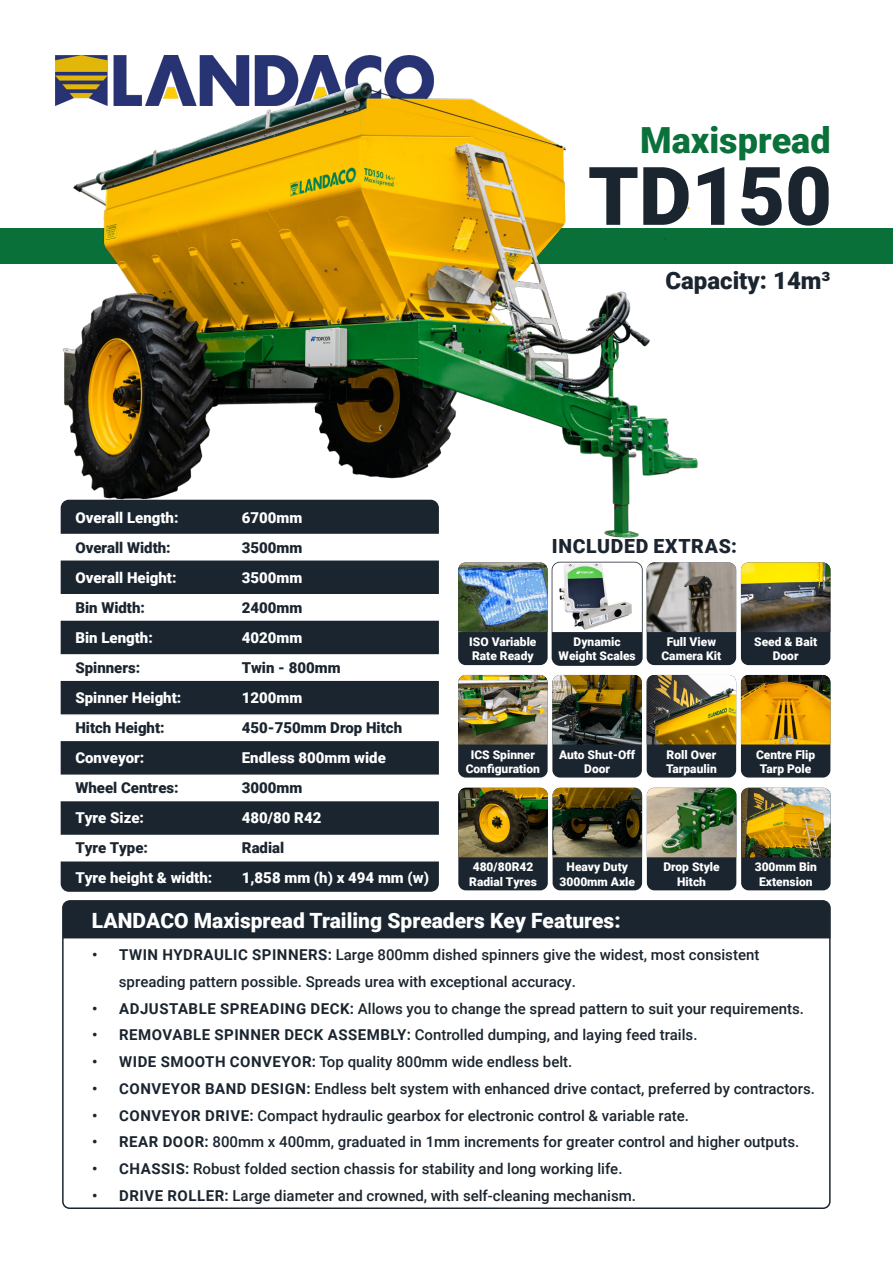
<style>
.page{position:relative;width:893px;height:1263px;background:#fff}
.page>*{position:absolute;margin:0;border:0;box-sizing:border-box;transform-origin:0 0}
.t1{font:900 81px "Roboto";color:#1b252f}
.t2{font:900 36px "Roboto";color:#0a713b}
.t3{font:900 24px "Roboto";color:#1b252f}
.Benefits{font:900 21px "Roboto";color:#fff}
.t4{font:900 19.5px "Roboto";letter-spacing:.035em;color:#1b252f}
.t5{font:500 15px/27px "Roboto";color:#1b252f}
.t6{font:900 15px "Roboto";color:#fff}
.t7{font:900 15px "Roboto";color:#1b252f}
.t8{font:900 12px/14.4px "Roboto";color:#fff;text-align:center}
.s1{font-weight:700}
</style>
<div class="page">
<img style="left:56px;top:56px;width:370px;height:5px">
<div style="left:0;top:229px;width:893px;height:35px;background:#09703a"></div>
<img style="left:36px;top:61px;width:669px;height:541px">
<div style="left:61px;top:500px;width:377px;height:391px;background:#1b252f;border-radius:7px"></div>
<div style="left:61px;top:500px;width:378px;height:392px;border:2px solid #1b252f;border-radius:7px"></div>
<div style="left:58px;top:534px;width:382px;height:26px;background:#fff"></div>
<div style="left:58px;top:714px;width:382px;height:27px;background:#fff;border:2px solid #fff"></div>
<div style="left:58px;top:774px;width:382px;height:27px;background:#fff;border:2px solid #fff"></div>
<div style="left:58px;top:835px;width:382px;height:26px;background:#fff"></div>
<div style="left:58px;top:594px;width:383px;height:27px;background:#fff;border:2px solid #fff"></div>
<div style="left:58px;top:654px;width:382px;height:27px;background:#fff;border:2px solid #fff"></div>
<div style="left:65px;top:903px;width:763px;height:36px;background:#1b252f"></div>
<div style="left:62px;top:900px;width:769px;height:309px;border:2px solid #1b252f;border-radius:7px"></div>
<div style="left:458px;top:562px;width:90px;height:103px;background:#1b252f;border-radius:8px"></div>
<img style="left:458px;top:562px;width:90px;height:70px">
<div style="left:552px;top:562px;width:90px;height:103px;background:#1b252f;border-radius:8px"></div>
<div style="left:552px;top:562px;width:91px;height:104px;border:2px solid #1b252f;border-radius:8px"></div>
<img style="left:552px;top:562px;width:90px;height:70px">
<div style="left:647px;top:562px;width:89px;height:103px;background:#1b252f;border-radius:8px"></div>
<img style="left:647px;top:562px;width:89px;height:70px">
<div style="left:741px;top:562px;width:89px;height:103px;background:#1b252f;border-radius:8px"></div>
<img style="left:741px;top:562px;width:89px;height:70px">
<div style="left:458px;top:675px;width:90px;height:102px;background:#1b252f;border-radius:8px"></div>
<img style="left:458px;top:675px;width:90px;height:69px">
<div style="left:552px;top:675px;width:90px;height:102px;background:#1b252f;border-radius:8px"></div>
<img style="left:552px;top:675px;width:90px;height:69px">
<div style="left:647px;top:675px;width:89px;height:102px;background:#1b252f;border-radius:8px"></div>
<img style="left:647px;top:675px;width:89px;height:69px">
<div style="left:741px;top:675px;width:89px;height:102px;background:#1b252f;border-radius:8px"></div>
<img style="left:741px;top:675px;width:89px;height:69px">
<div style="left:458px;top:788px;width:90px;height:102px;background:#1b252f;border-radius:8px"></div>
<img style="left:458px;top:788px;width:90px;height:69px">
<div style="left:553px;top:788px;width:89px;height:102px;background:#1b252f;border-radius:8px"></div>
<img style="left:553px;top:788px;width:89px;height:69px">
<div style="left:647px;top:788px;width:89px;height:102px;background:#1b252f;border-radius:8px"></div>
<img style="left:647px;top:788px;width:89px;height:69px">
<div style="left:741px;top:788px;width:90px;height:102px;background:#1b252f;border-radius:8px"></div>
<img style="left:741px;top:788px;width:90px;height:69px">
<p class="t2" style="left:640px;top:115px;width:192px">Maxispread</p>
<p class="t1" style="left:588px;top:139px;width:246px">TD150</p>
<p class="t3" style="left:665px;top:263px;width:167px">Capacity: 14m³</p>
<p class="t6" style="left:75px;top:507px;width:105px">Overall Length:</p>
<p class="t7" style="left:75px;top:537px;width:97px">Overall Width:</p>
<p class="t6" style="left:75px;top:567px;width:103px">Overall Height:</p>
<p class="t7" style="left:75px;top:597px;width:71px">Bin Width:</p>
<p class="t6" style="left:75px;top:627px;width:79px">Bin Length:</p>
<p class="t7" style="left:75px;top:657px;width:66px">Spinners:</p>
<p class="t6" style="left:75px;top:687px;width:108px">Spinner Height:</p>
<p class="t7" style="left:75px;top:717px;width:91px">Hitch Height:</p>
<p class="t6" style="left:75px;top:747px;width:71px">Conveyor:</p>
<p class="t7" style="left:75px;top:777px;width:105px">Wheel Centres:</p>
<p class="t6" style="left:75px;top:807px;width:70px">Tyre Size:</p>
<p class="t7" style="left:75px;top:837px;width:74px">Tyre Type:</p>
<p class="t6" style="left:75px;top:867px;width:138px">Tyre height &amp; width:</p>
<p class="t6" style="left:242px;top:507px;width:62px">6700mm</p>
<p class="t7" style="left:242px;top:537px;width:62px">3500mm</p>
<p class="t6" style="left:242px;top:567px;width:62px">3500mm</p>
<p class="t7" style="left:242px;top:597px;width:62px">2400mm</p>
<p class="t6" style="left:242px;top:627px;width:62px">4020mm</p>
<p class="t7" style="left:242px;top:657px;width:100px">Twin - 800mm</p>
<p class="t6" style="left:242px;top:687px;width:62px">1200mm</p>
<p class="t7" style="left:242px;top:717px;width:162px">450-750mm Drop Hitch</p>
<p class="t6" style="left:242px;top:747px;width:145px">Endless 800mm wide</p>
<p class="t7" style="left:242px;top:777px;width:62px">3000mm</p>
<p class="t6" style="left:242px;top:807px;width:81px">480/80 R42</p>
<p class="t7" style="left:242px;top:837px;width:44px">Radial</p>
<p class="t6" style="left:242px;top:867px;width:189px">1,858 mm (h) x 494 mm (w)</p>
<p class="Benefits" style="left:92px;top:906px;width:530px">LANDACO Maxispread Trailing Spreaders Key Features:</p>
<p class="t5" style="left:119px;top:940px;width:642px;text-indent:-27px"><span class="s1">• TWIN HYDRAULIC SPINNERS:</span> Large 800mm dished spinners give the widest, most consistent spreading pattern possible. Spreads urea with exceptional accuracy.</p>
<p class="t5" style="left:92px;top:994px;width:713px"><span class="s1">• ADJUSTABLE SPREADING DECK:</span> Allows you to change the spread pattern to suit your requirements.</p>
<p class="t5" style="left:92px;top:1021px;width:607px"><span class="s1">• REMOVABLE SPINNER DECK ASSEMBLY:</span> Controlled dumping, and laying feed trails.</p>
<p class="t5" style="left:92px;top:1048px;width:482px"><span class="s1">• WIDE SMOOTH CONVEYOR:</span> Top quality 800mm wide endless belt.</p>
<p class="t5" style="left:92px;top:1074px;width:724px"><span class="s1">• CONVEYOR BAND DESIGN:</span> Endless belt system with enhanced drive contact, preferred by contractors.</p>
<p class="t5" style="left:92px;top:1101px;width:598px"><span class="s1">• CONVEYOR DRIVE:</span> Compact hydraulic gearbox for electronic control &amp; variable rate.</p>
<p class="t5" style="left:92px;top:1128px;width:709px"><span class="s1">• REAR DOOR:</span> 800mm x 400mm, graduated in 1mm increments for greater control and higher outputs.</p>
<p class="t5" style="left:92px;top:1155px;width:532px"><span class="s1">• CHASSIS:</span> Robust folded section chassis for stability and long working life.</p>
<p class="t5" style="left:92px;top:1181px;width:545px"><span class="s1">• DRIVE ROLLER:</span> Large diameter and crowned, with self-cleaning mechanism.</p>
<p class="t4" style="left:552px;top:533px;width:187px">INCLUDED EXTRAS:</p>
<p class="t8" style="left:469px;top:634px;width:69px;text-align:left">ISO Variable<br>Rate Ready</p>
<p class="t8" style="left:559px;top:634px;width:79px">Dynamic<br>Weight Scales</p>
<p class="t8" style="left:661px;top:634px;width:61px">Full View<br>Camera Kit</p>
<p class="t8" style="left:754px;top:634px;width:64px">Seed &amp; Bait<br>Door</p>
<p class="t8" style="left:466px;top:747px;width:76px">ICS Spinner<br>Configuration</p>
<p class="t8" style="left:559px;top:747px;width:78px">Auto Shut-Off<br>Door</p>
<p class="t8" style="left:666px;top:747px;width:52px;text-align:left">Roll Over<br>Tarpaulin</p>
<p class="t8" style="left:756px;top:747px;width:61px">Centre Flip<br>Tarp Pole</p>
<p class="t8" style="left:469px;top:859px;width:69px;text-align:left">480/80R42<br>Radial Tyres</p>
<p class="t8" style="left:559px;top:859px;width:77px">Heavy Duty<br>3000mm Axle</p>
<p class="t8" style="left:663px;top:859px;width:58px">Drop Style<br>Hitch</p>
<p class="t8" style="left:755px;top:859px;width:64px">300mm Bin<br>Extension</p>
</div>
